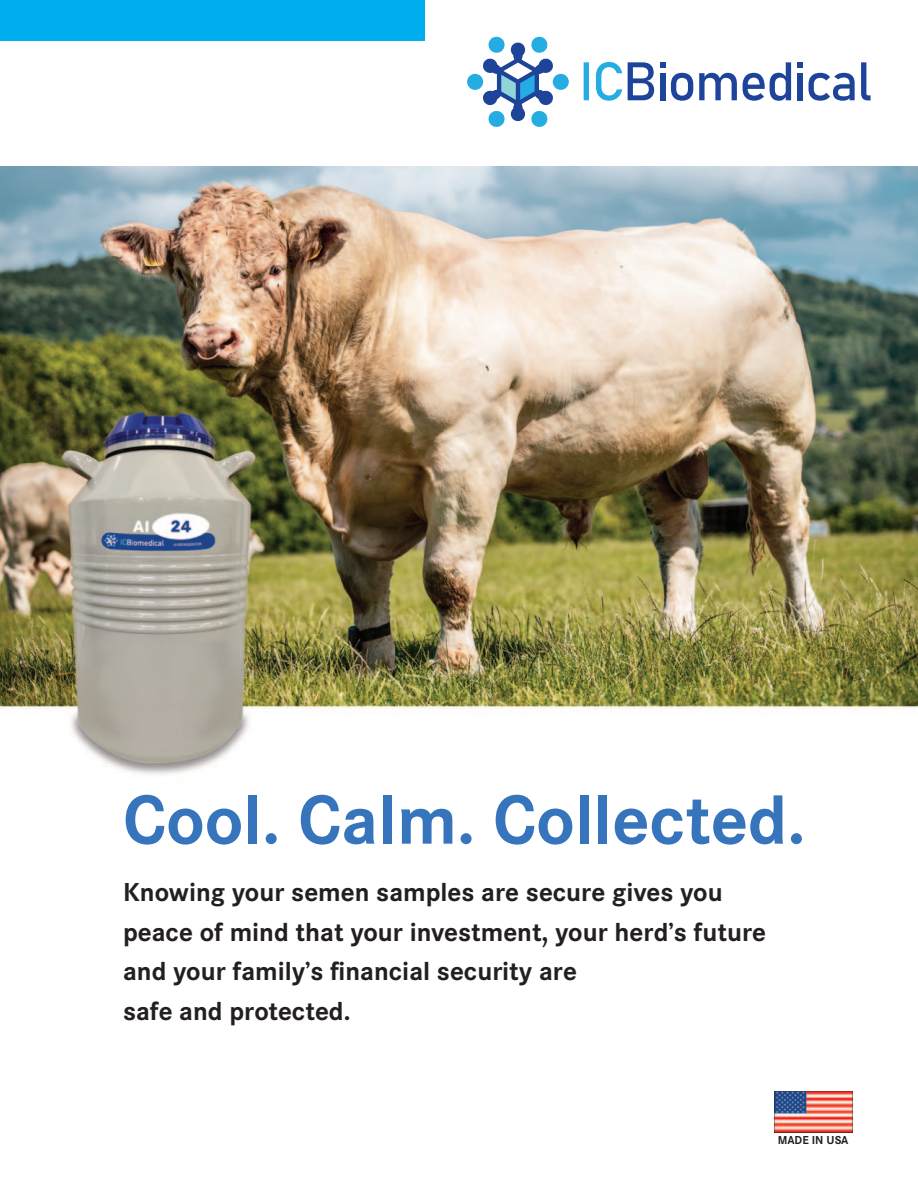
<style>
.page{position:relative;width:918px;height:1188px;background:#fff}
.page>*{position:absolute;margin:0;border:0;box-sizing:border-box;transform-origin:0 0}
.t1{font:700 72px "Corporate S";color:#3674bb}
.t2{font:700 27px/39.6px "Corporate S";color:#231f20}
.t3{font:700 12px "Corporate S";color:#231f20}
</style>
<div class="page">
<div style="left:553px;top:74px;width:16px;height:16px;background:#25ace3;border-radius:50%"></div>
<div style="left:467px;top:74px;width:16px;height:16px;background:#25ace3;border-radius:50%"></div>
<svg style="left:482px;top:37px;width:72px;height:90px"></svg>
<svg style="left:584px;top:62px;width:38px;height:39px"></svg>
<svg style="left:861px;top:62px;width:10px;height:38px"></svg>
<svg style="left:809px;top:73px;width:46px;height:28px"></svg>
<div style="left:798px;top:73px;width:5px;height:27px;background:#1d4499"></div>
<svg style="left:798px;top:62px;width:5px;height:6px"></svg>
<svg style="left:743px;top:62px;width:48px;height:39px"></svg>
<svg style="left:699px;top:73px;width:38px;height:27px"></svg>
<svg style="left:671px;top:73px;width:22px;height:28px"></svg>
<div style="left:660px;top:73px;width:5px;height:27px;background:#1d4499"></div>
<svg style="left:660px;top:62px;width:5px;height:6px"></svg>
<svg style="left:628px;top:62px;width:26px;height:38px"></svg>
<img style="left:0;top:167px;width:918px;height:608px">
<img style="left:775px;top:1091px;width:77px;height:41px">
<div style="left:0;top:0;width:424px;height:40px;background:#00aeef"></div>
<p class="t1" style="left:123px;top:795px;width:684px">Cool. Calm. Collected.</p>
<p class="t2" style="left:123px;top:875px;width:645px">Knowing your semen samples are secure gives you peace of mind that your investment, your herd’s future and your family’s financial security are<br>safe and protected.</p>
<p class="t3" style="left:778px;top:1136px;width:72px">MADE IN USA</p>
</div>
